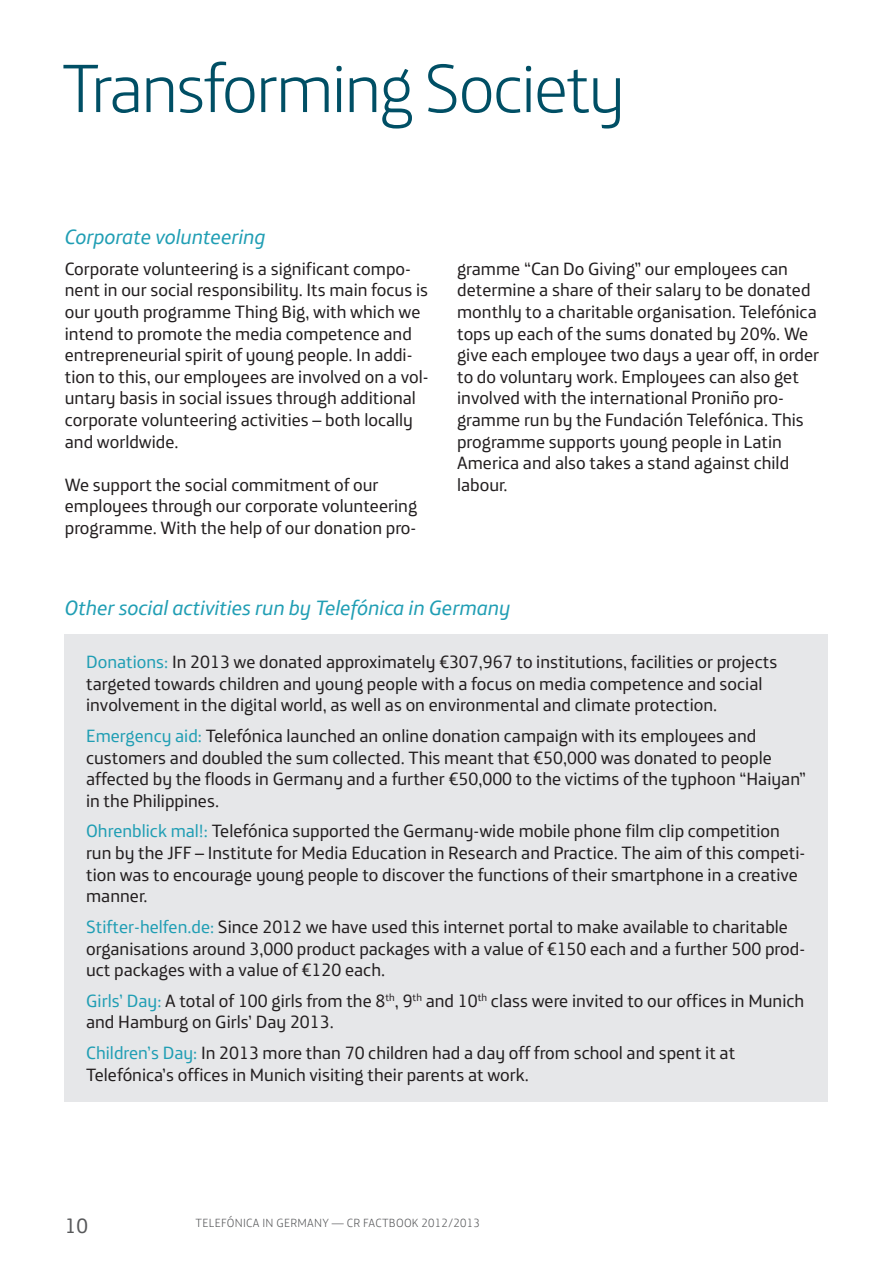
<style>
.page{position:relative;width:893px;height:1263px;background:#fff}
.page>*{position:absolute;margin:0;border:0;box-sizing:border-box;transform-origin:0 0}
.TF_CRF_02_Headline_4{font:300 69px "Telefonica Headline";letter-spacing:-.025em;color:#004f65}
.TF_CRF_06_Subhead_14{font:italic 21px "Telefonica Text";color:#209eb4}
.t1{font:21px "Telefonica Text";color:#57585a}
.TF_CRF_11_Aufzählung{font:18px/21.6px "Telefonica Text";color:#231f20}
.TF_CRF_10_Copy_12pt{font:18px/21.6px "Telefonica Text";color:#231f20}
.t2{font:300 12px "Telefonica Headline";letter-spacing:.02em;color:#57585a}
.s1{color:#209eb4}
</style>
<div class="page">
<div style="left:65px;top:635px;width:763px;height:467px;background:#e6e7e9"></div>
<p class="TF_CRF_02_Headline_4" style="left:62px;top:33px;width:565px">Transforming Society</p>
<p class="TF_CRF_06_Subhead_14" style="left:65px;top:219px;width:202px">Corporate volunteering</p>
<p class="TF_CRF_10_Copy_12pt" style="left:65px;top:256px;width:365px">Corporate volunteering is a significant compo&shy;nent in our social responsibility. Its main focus is our youth programme Thing Big, with which we intend to promote the media competence and entrepreneurial spirit of young people. In addi&shy;tion to this, our employees are involved on a vol&shy;untary basis in social issues through additional corporate volunteering activities – both locally and worldwide.</p>
<p class="TF_CRF_10_Copy_12pt" style="left:65px;top:472px;width:354px">We support the social commitment of our employees through our corporate volunteering programme. With the help of our donation pro-</p>
<p class="TF_CRF_10_Copy_12pt" style="left:457px;top:256px;width:364px">gramme “Can Do Giving” our employees can determine a share of their salary to be donated monthly to a charitable organisation. Telefónica tops up each of the sums donated by 20%. We give each employee two days a year off, in order to do voluntary work. Employees can also get involved with the international Proniño pro&shy;gramme run by the Fundación Telefónica. This programme supports young people in Latin America and also takes a stand against child labour.</p>
<p class="TF_CRF_06_Subhead_14" style="left:65px;top:590px;width:447px">Other social activities run by Telefónica in Germany</p>
<p class="TF_CRF_11_Aufzählung" style="left:86px;top:649px;width:693px"><span class="s1">Donations:</span> In 2013 we donated approximately €307,967 to institutions, facilities or projects targeted towards children and young people with a focus on media competence and social involvement in the digital world, as well as on environmental and climate protection.</p>
<p class="TF_CRF_11_Aufzählung" style="left:86px;top:723px;width:722px"><span class="s1">Emergency aid:</span> Telefónica launched an online donation campaign with its employees and customers and doubled the sum collected. This meant that €50,000 was donated to people affected by the floods in Germany and a further €50,000 to the victims of the typhoon “Haiyan” in the Philippines.</p>
<p class="TF_CRF_11_Aufzählung" style="left:86px;top:819px;width:721px"><span class="s1">Ohrenblick mal!:</span> Telefónica supported the Germany-wide mobile phone film clip competition run by the JFF – Institute for Media Education in Research and Practice. The aim of this competi&shy;tion was to encourage young people to discover the functions of their smartphone in a creative manner.</p>
<p class="TF_CRF_11_Aufzählung" style="left:86px;top:914px;width:721px"><span class="s1">Stifter-helfen.de:</span> Since 2012 we have used this internet portal to make available to charitable organisations around 3,000 product packages with a value of €150 each and a further 500 prod&shy;uct packages with a value of €120 each.</p>
<p class="TF_CRF_11_Aufzählung" style="left:86px;top:988px;width:720px"><span class="s1">Girls’ Day:</span> A total of 100 girls from the 8<sup>th</sup>, 9<sup>th</sup> and 10<sup>th</sup> class were invited to our offices in Munich and Hamburg on Girls’ Day 2013.</p>
<p class="TF_CRF_11_Aufzählung" style="left:86px;top:1040px;width:651px"><span class="s1">Children’s Day:</span> In 2013 more than 70 children had a day off from school and spent it at<br>Telefónica’s offices in Munich visiting their parents at work.</p>
<p class="t1" style="left:65px;top:1208px;width:25px">10</p>
<p class="t2" style="left:196px;top:1213px;width:286px">TELEFÓNICA IN GERMANY — CR FACTBOOK 2012/2013</p>
</div>
